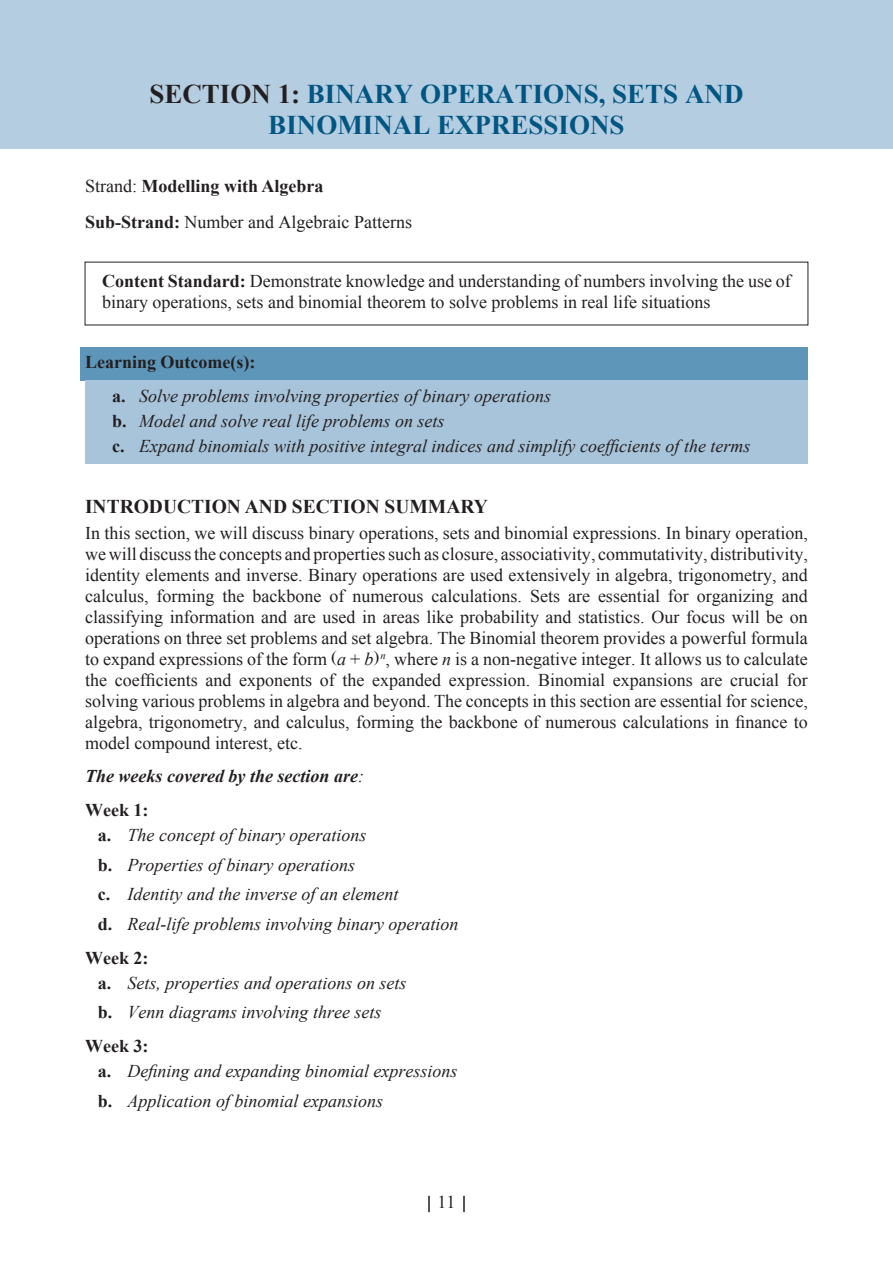
<style>
.page{position:relative;width:893px;height:1263px;background:#fff}
.page>*{position:absolute;margin:0;border:0;box-sizing:border-box;transform-origin:0 0}
.t1{font:700 27px/31px "Times New Roman";color:#005682;text-align:center}
.t2{font:700 19.5px "Times New Roman";color:#231f20}
.t3{font:18px/21px "Times New Roman";color:#231f20}
.t4{font:italic 18px/29.5px "Times New Roman";color:#231f20}
.t5{font:italic 700 18px/33.8px "Times New Roman";color:#231f20}
.s1{color:#231f20}
.s2{font-weight:700}
.s3{font-weight:700;font-style:normal}
.s4{font-size:16.05px}
.s5{font-style:italic}
.s6{font-weight:400}
.s7{font-style:normal}
</style>
<div class="page">
<svg style="left:428px;top:1196px;width:2px;height:16px"></svg>
<svg style="left:463px;top:1196px;width:2px;height:16px"></svg>
<div style="left:0;top:0;width:893px;height:149px;background:#b5cde0"></div>
<div style="left:81px;top:347px;width:727px;height:34px;background:#5d96b9"></div>
<div style="left:85px;top:381px;width:723px;height:33px;background:#a8c4da"></div>
<div style="left:85px;top:406px;width:723px;height:33px;background:#a8c4da"></div>
<div style="left:85px;top:431px;width:723px;height:33px;background:#a8c4da"></div>
<h1 class="t1" style="left:149px;top:78px;width:596px"><span class="s1">SECTION 1:</span> BINARY OPERATIONS, SETS AND<br>BINOMINAL EXPRESSIONS</h1>
<p class="t3" style="left:85px;top:168px;width:328px;line-height:35.7px">Strand: <span class="s2">Modelling with Algebra<br>Sub-Strand:</span> Number and Algebraic Patterns</p>
<p class="t3" style="left:102px;top:271px;width:690px"><span class="s2">Content Standard:</span> Demonstrate knowledge and understanding of numbers involving the use of binary operations, sets and binomial theorem to solve problems in real life situations</p>
<p class="t4" style="left:112px;top:345px;width:440px;line-height:33.5px;text-indent:-27px"><span class="s3">Learning Outcome(s):<br>a.</span> Solve problems involving properties of binary operations</p>
<p class="t4" style="left:112px;top:408px;width:640px;line-height:24.9px"><span class="s3">b.</span> Model and solve real life problems on sets<br><span class="s3">c.</span> Expand binomials with positive integral indices and simplify coefficients of the terms</p>
<p class="t2" style="left:85px;top:493px;width:404px">INTRODUCTION AND SECTION SUMMARY</p>
<p class="t3" style="left:85px;top:522px;width:724px;text-align:justify">In this section, we will discuss binary operations, sets and binomial expressions. In binary operation, we will discuss the concepts and properties such as closure, associativity, commutativity, distributivity, identity elements and inverse. Binary operations are used extensively in algebra, trigonometry, and calculus, forming the backbone of numerous calculations. Sets are essential for organizing and classifying information and are used in areas like probability and statistics. Our focus will be on operations on three set problems and set algebra. The Binomial theorem provides a powerful formula to expand expressions of the form <span class="s4">(</span><span class="s5">a</span> + <span class="s5">b</span><span class="s4">)</span><sup>n</sup>, where <span class="s5">n</span> is a non-negative integer. It allows us to calculate the coefficients and exponents of the expanded expression. Binomial expansions are crucial for solving various problems in algebra and beyond. The concepts in this section are essential for science, algebra, trigonometry, and calculus, forming the backbone of numerous calculations in finance to model compound interest, etc.</p>
<p class="t5" style="left:85px;top:759px;width:280px">The weeks covered by the section are<span class="s6">:<br></span><span class="s7">Week 1:</span></p>
<p class="t4" style="left:98px;top:820px;width:362px"><span class="s3">a.</span> The concept of binary operations<br><span class="s3">b.</span> Properties of binary operations<br><span class="s3">c.</span> Identity and the inverse of an element<br><span class="s3">d.</span> Real-life problems involving binary operation</p>
<p class="t4" style="left:98px;top:944px;width:310px;line-height:25.2px;text-indent:-13px"><span class="s3">Week 2:<br>a.</span> Sets, properties and operations on sets</p>
<p class="t4" style="left:85px;top:995px;width:298px;line-height:33.8px;text-indent:13px"><span class="s3">b.</span> Venn diagrams involving three sets<br><span class="s3">Week 3:</span></p>
<p class="t4" style="left:98px;top:1056px;width:361px"><span class="s3">a.</span> Defining and expanding binomial expressions <span class="s3">b.</span> Application of binomial expansions</p>
<p class="t3" style="left:437px;top:1191px;width:19px">11</p>
</div>
